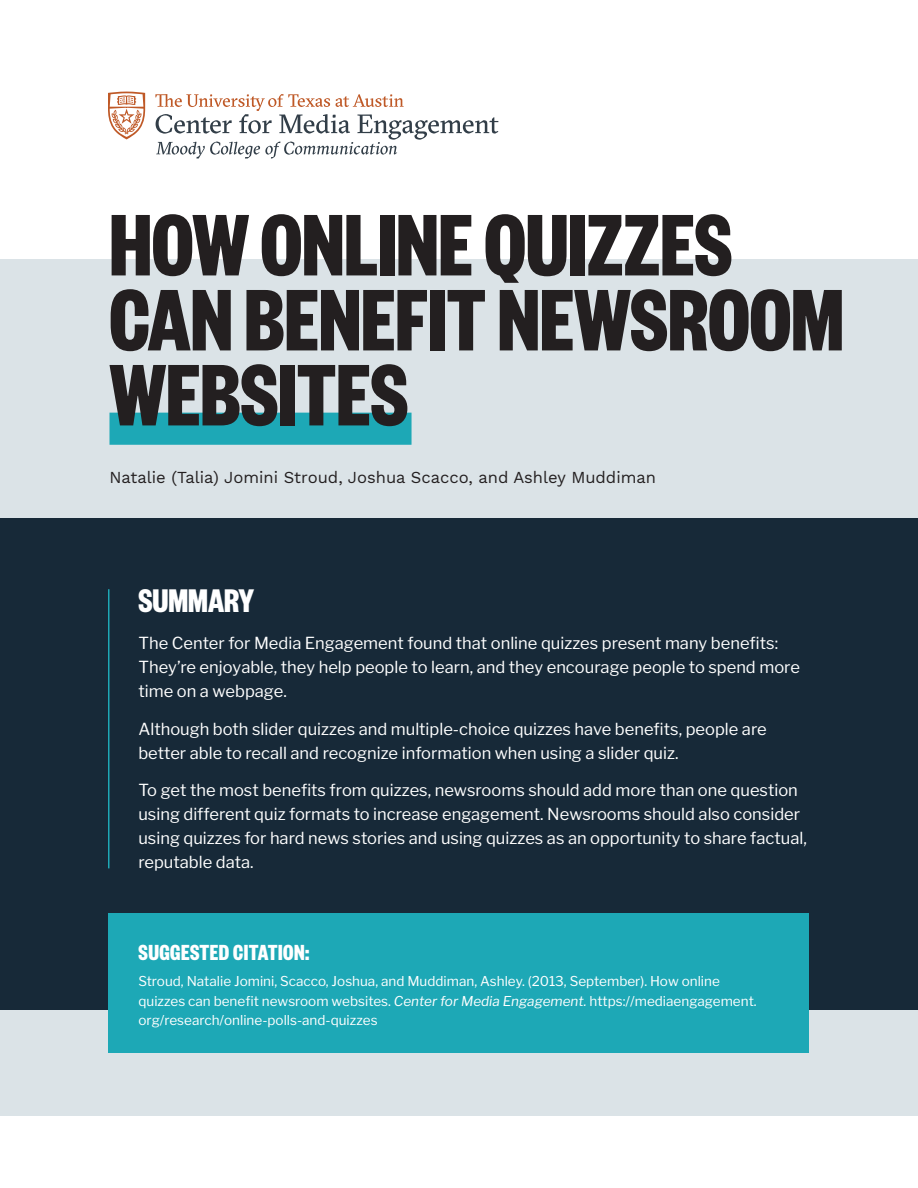
<style>
.page{position:relative;width:918px;height:1188px;background:#fff}
.page>*{position:absolute;margin:0;border:0;box-sizing:border-box;transform-origin:0 0}
.Headline{font:700 96px/75px "Founders Grotesk X Cond";color:#231f20}
.Subhead{font:700 36px "Founders Grotesk X Cond";color:#fff}
.Subhead-2{font:700 24px "Founders Grotesk X Cond";letter-spacing:.02em;color:#fff}
.t1{font:16.5px/24px "Libre Franklin";color:#fff}
.Authors{font:16.5px "Work Sans";color:#231f20}
.Citations{font:13.5px/19.5px "Libre Franklin";color:#fff}
.s1{font-style:italic}
</style>
<div class="page">
<div style="left:0;top:259px;width:918px;height:857px;background:#dbe3e7"></div>
<div style="left:0;top:518px;width:918px;height:492px;background:#172938"></div>
<div style="left:109px;top:413px;width:303px;height:32px;background:#1da8b6"></div>
<hr style="left:108px;top:589px;width:2px;height:279px;background:#1da8b6">
<svg style="left:108px;top:92px;width:37px;height:47px"></svg>
<svg style="left:155px;top:94px;width:343px;height:64px"></svg>
<div style="left:109px;top:913px;width:700px;height:140px;background:#1da8b6"></div>
<p class="Headline" style="left:110px;top:202px;width:736px">HOW ONLINE QUIZZES<br>CAN BENEFIT NEWSROOM<br>WEBSITES</p>
<p class="Authors" style="left:110px;top:467px;width:548px">Natalie (Talia) Jomini Stroud, Joshua Scacco, and Ashley Muddiman</p>
<p class="Subhead" style="left:138px;top:578px;width:117px">SUMMARY</p>
<p class="t1" style="left:138px;top:631px;width:663px">The Center for Media Engagement found that online quizzes present many benefits:<br>They’re enjoyable, they help people to learn, and they encourage people to spend more time on a webpage.</p>
<p class="t1" style="left:138px;top:717px;width:630px">Although both slider quizzes and multiple-choice quizzes have benefits, people are better able to recall and recognize information when using a slider quiz.</p>
<p class="t1" style="left:138px;top:778px;width:670px">To get the most benefits from quizzes, newsrooms should add more than one question using different quiz formats to increase engagement. Newsrooms should also consider using quizzes for hard news stories and using quizzes as an opportunity to share factual, reputable data.</p>
<p class="Subhead-2" style="left:138px;top:937px;width:172px">SUGGESTED CITATION:</p>
<p class="Citations" style="left:138px;top:972px;width:620px">Stroud, Natalie Jomini, Scacco, Joshua, and Muddiman, Ashley. (2013, September). How online quizzes can benefit newsroom websites. <span class="s1">Center for Media Engagement.</span> https://mediaengagement. org/research/online-polls-and-quizzes</p>
</div>
